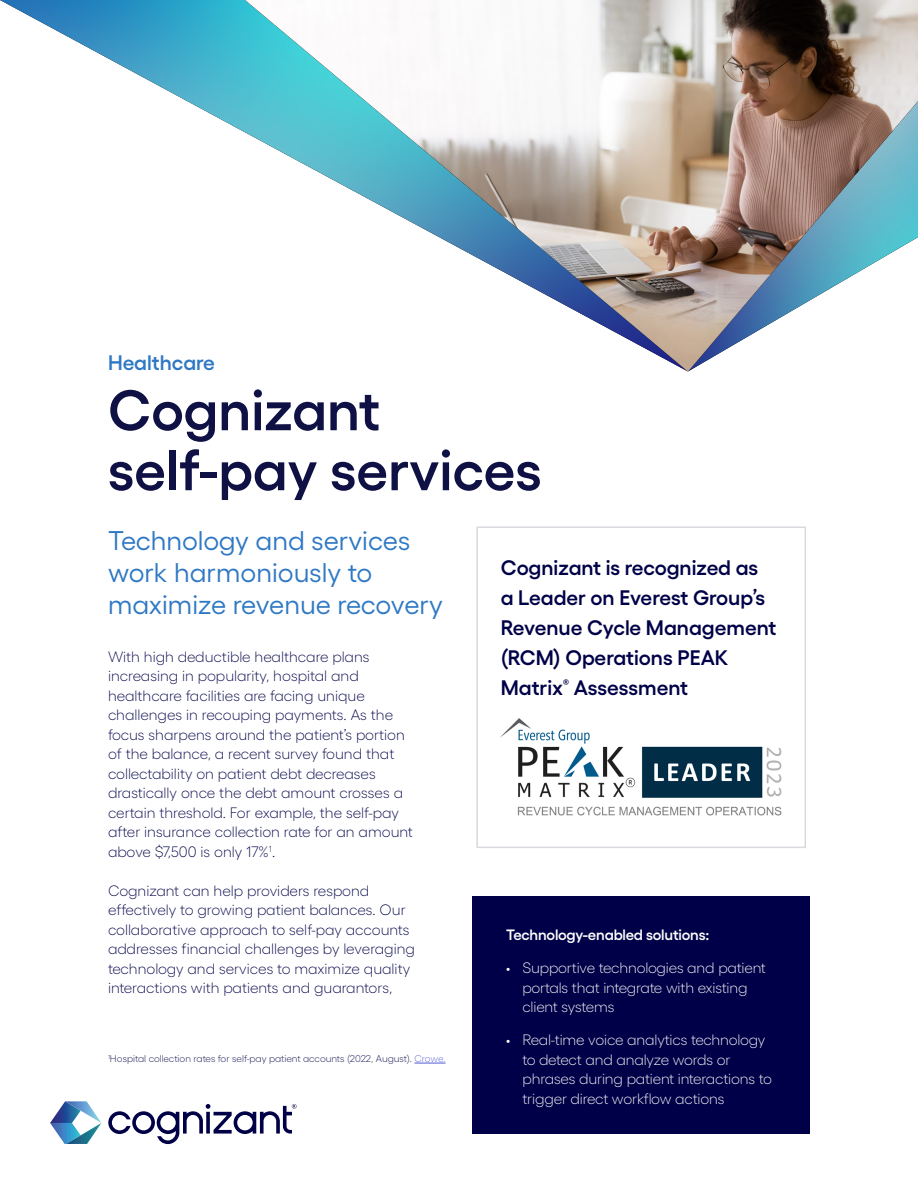
<style>
.page{position:relative;width:918px;height:1188px;background:#fff}
.page>*{position:absolute;margin:0;border:0;box-sizing:border-box;transform-origin:0 0}
.t1{font:600 57px/60px "Gellix";color:#0f1044}
.t2{font:27px/32.4px "Gellix";color:#2f78c4}
.t3{font:600 21px/30px "Gellix";color:#000048}
.t4{font:600 21px "Gellix";color:#2f78c4}
.t5{font:300 15px/19.5px "Gellix";color:#000048}
.t6{font:300 15px/19.5px "Gellix";letter-spacing:-.01em;color:#fff}
.t7{font:600 15px "Gellix";letter-spacing:-.015em;color:#fff}
.t8{font:300 9.75px "Gellix";color:#000048}
.s1{color:#4f5cd6}
</style>
<div class="page">
<img style="left:0;top:0;width:245px;height:133px">
<svg style="left:108px;top:1104px;width:189px;height:40px"></svg>
<svg style="left:50px;top:1101px;width:51px;height:43px"></svg>
<div style="left:472px;top:896px;width:338px;height:238px;background:#000048"></div>
<hr style="left:415px;top:1063px;width:30px;height:1px;background:#4f5cd6">
<div style="left:476px;top:526px;width:330px;height:322px;border:2px solid #d8dadf"></div>
<img style="left:501px;top:718px;width:281px;height:98px">
<img style="left:245px;top:0;width:673px;height:372px">
<p class="t4" style="left:108px;top:346px;width:108px">Healthcare</p>
<p class="t1" style="left:108px;top:374px;width:435px">Cognizant self-pay services</p>
<p class="t2" style="left:108px;top:521px;width:304px">Technology and services work harmoniously to</p>
<p class="t2" style="left:108px;top:586px;width:336px">maximize revenue recovery</p>
<p class="t3" style="left:501px;top:551px;width:277px">Cognizant is recognized as a Leader on Everest Group’s<br>Revenue Cycle Management (RCM) Operations PEAK<br>Matrix<sup>®</sup> Assessment</p>
<p class="t5" style="left:108px;top:645px;width:306px">With high deductible healthcare plans increasing in popularity, hospital and healthcare facilities are facing unique challenges in recouping payments. As the focus sharpens around the patient’s portion of the balance, a recent survey found that collectability on patient debt decreases drastically once the debt amount crosses a certain threshold. For example, the self-pay after insurance collection rate for an amount above $7,500 is only 17%<sup>1</sup>.</p>
<p class="t5" style="left:108px;top:879px;width:309px">Cognizant can help providers respond effectively to growing patient balances. Our collaborative approach to self-pay accounts addresses financial challenges by leveraging technology and services to maximize quality interactions with patients and guarantors,</p>
<p class="t7" style="left:506px;top:923px;width:205px">Technology-enabled solutions:</p>
<p class="t6" style="left:522px;top:957px;width:245px;text-indent:-16px">• Supportive technologies and patient portals that integrate with existing client systems</p>
<p class="t6" style="left:522px;top:1029px;width:251px;text-indent:-16px">• Real-time voice analytics technology to detect and analyze words or phrases during patient interactions to trigger direct workflow actions</p>
<p class="t8" style="left:108px;top:1051px;width:339px"><sup>1</sup>Hospital collection rates for self-pay patient accounts (2022, August). <span class="s1">Crowe.</span></p>
</div>
